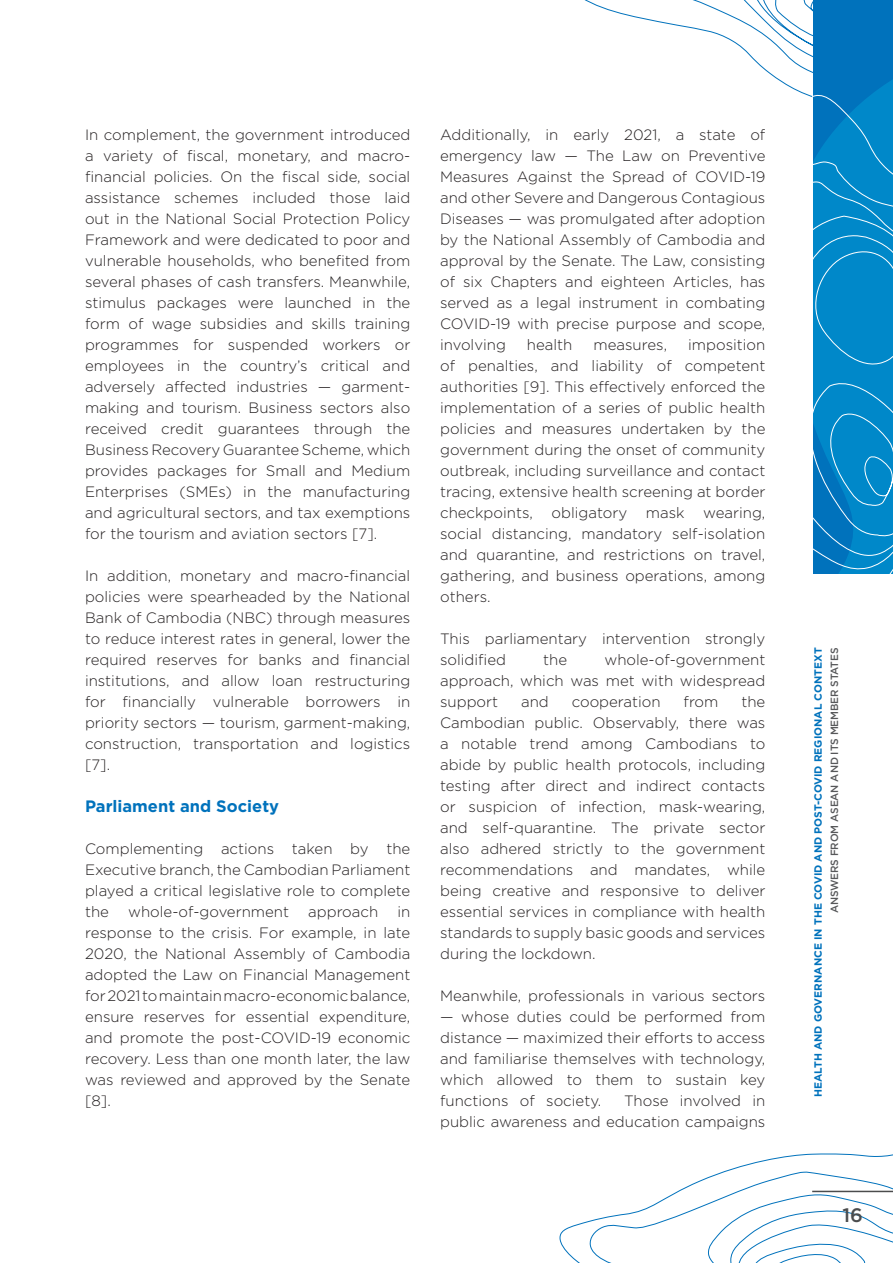
<style>
.page{position:relative;width:893px;height:1263px;background:#fff}
.page>*{position:absolute;margin:0;border:0;box-sizing:border-box;transform-origin:0 0}
.t1{font:500 19.5px "Gotham";color:#4b4c4d}
.t2{font:700 16.5px "Gotham";color:#0072bc}
.t3{font:300 15px/21px "Gotham";color:#231f20;text-align:justify}
.t4{font:700 10.5px "Gotham";color:#0072bc}
.t5{font:500 10.5px "Gotham";letter-spacing:-.01em;color:#57585a}
</style>
<div class="page">
<svg style="left:559px;top:1153px;width:334px;height:110px"></svg>
<svg style="left:584px;top:0;width:309px;height:574px"></svg>
<hr style="left:812px;top:1191px;width:81px;height:1px;background:#4b4c4d">
<p class="t3" style="left:85px;top:123px;width:327px">In complement, the government introduced a variety of fiscal, monetary, and macro&shy;financial policies. On the fiscal side, social assistance schemes included those laid out in the National Social Protection Policy Framework and were dedicated to poor and vulnerable households, who benefited from several phases of cash transfers. Meanwhile, stimulus packages were launched in the form of wage subsidies and skills training programmes for suspended workers or employees in the country’s critical and adversely affected industries — garment&shy;making and tourism. Business sectors also received credit guarantees through the Business Recovery Guarantee Scheme, which provides packages for Small and Medium Enterprises (SMEs) in the manufacturing and agricultural sectors, and tax exemptions for the tourism and aviation sectors [7].</p>
<p class="t3" style="left:85px;top:565px;width:327px">In addition, monetary and macro-financial policies were spearheaded by the National Bank of Cambodia (NBC) through measures to reduce interest rates in general, lower the required reserves for banks and financial institutions, and allow loan restructuring for financially vulnerable borrowers in priority sectors — tourism, garment-making, construction, transportation and logistics [7].</p>
<p class="t2" style="left:85px;top:795px;width:196px">Parliament and Society</p>
<p class="t3" style="left:85px;top:838px;width:327px">Complementing actions taken by the Executive branch, the Cambodian Parliament played a critical legislative role to complete the</p>
<p class="t3" style="left:128px;top:901px;width:162px">whole-of-government</p>
<p class="t3" style="left:308px;top:901px;width:72px">approach</p>
<p class="t3" style="left:85px;top:901px;width:327px;text-indent:312px">in response to the crisis. For example, in late 2020, the National Assembly of Cambodia adopted the Law on Financial Management for 2021 to maintain macro-economic balance, ensure reserves for essential expenditure, and promote the post-COVID-19 economic recovery. Less than one month later, the law was reviewed and approved by the Senate [8].</p>
<p class="t3" style="left:440px;top:123px;width:327px">Additionally, in early 2021, a state of emergency law — The Law on Preventive Measures Against the Spread of COVID-19 and other Severe and Dangerous Contagious Diseases — was promulgated after adoption by the National Assembly of Cambodia and approval by the Senate. The Law, consisting of six Chapters and eighteen Articles, has served as a legal instrument in combating COVID-19 with precise purpose and scope, involving</p>
<p class="t3" style="left:527px;top:333px;width:47px">health</p>
<p class="t3" style="left:593px;top:333px;width:75px">measures,</p>
<p class="t3" style="left:440px;top:333px;width:327px;text-indent:248px">imposition of penalties, and liability of competent authorities [9]. This effectively enforced the implementation of a series of public health policies and measures undertaken by the government during the onset of community outbreak, including surveillance and contact tracing, extensive health screening at border checkpoints, obligatory mask wearing, social distancing, mandatory self-isolation and quarantine, and restrictions on travel, gathering, and business operations, among others.</p>
<p class="t3" style="left:440px;top:628px;width:327px">This parliamentary intervention strongly solidified</p>
<p class="t3" style="left:440px;top:649px;width:327px;text-indent:164px">whole-of-government approach, which was met with widespread support</p>
<p class="t3" style="left:543px;top:649px;width:25px">the</p>
<p class="t3" style="left:521px;top:691px;width:29px">and</p>
<p class="t3" style="left:572px;top:691px;width:90px">cooperation</p>
<p class="t3" style="left:684px;top:691px;width:36px">from</p>
<p class="t3" style="left:440px;top:691px;width:327px;text-indent:301px">the Cambodian public. Observably, there was a notable trend among Cambodians to abide by public health protocols, including testing after direct and indirect contacts or suspicion of infection, mask-wearing, and self-quarantine. The private sector also adhered strictly to the government recommendations and mandates, while being creative and responsive to deliver essential services in compliance with health standards to supply basic goods and services during the lockdown.</p>
<p class="t3" style="left:440px;top:985px;width:327px">Meanwhile, professionals in various sectors</p>
<p class="t3" style="left:440px;top:1006px;width:327px">— whose duties could be performed from distance — maximized their efforts to access and familiarise themselves with technology, which allowed to them to sustain key functions of society.</p>
<p class="t3" style="left:440px;top:1090px;width:327px;text-align:right">Those involved in<br>public awareness and education campaigns</p>
<p class="t4" style="left:811px;top:1097px;width:451px;rotate:-90deg">HEALTH AND GOVERNANCE IN THE COVID AND POST-COVID REGIONAL CONTEXT</p>
<p class="t5" style="left:828px;top:913px;width:267px;rotate:-90deg">ANSWERS FROM ASEAN AND ITS MEMBER STATES</p>
<h1 class="t1" style="left:842px;top:1202px;width:22px">16</h1>
</div>
